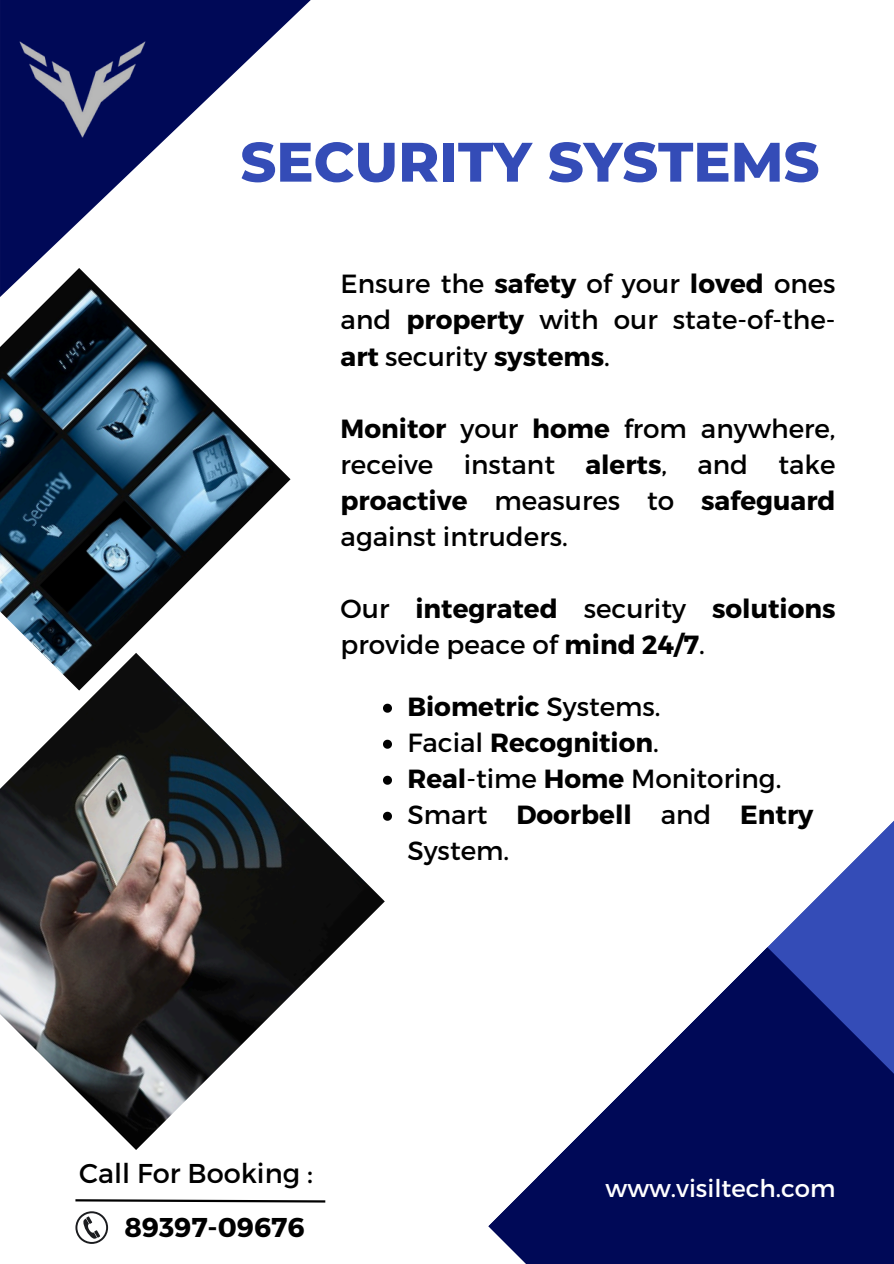
<style>
.page{position:relative;width:894px;height:1264px;background:#fff}
.page>*{position:absolute;margin:0;border:0;box-sizing:border-box;transform-origin:0 0}
.t1{font:800 55.5px "Montserrat";color:#344cb7}
.t2{font:27.15px "Montserrat";color:#000}
.t3{font:700 27.15px "Montserrat";color:#000}
.t4{font:26.25px/36px "Montserrat";color:#000;text-align:justify}
.t5{font:700 26.25px/36px "Montserrat";color:#000}
.t6{font:24.3px "Montserrat";color:#fff}
.s1{font-weight:700}
.s2{font-weight:400}
</style>
<div class="page">
<svg style="left:0;top:0;width:310px;height:268px"></svg>
<svg style="left:768px;top:822px;width:125px;height:125px"></svg>
<svg style="left:488px;top:947px;width:405px;height:316px;fill:#000957"></svg>
<svg style="left:75px;top:1211px;width:33px;height:32px"></svg>
<svg style="left:75px;top:1199px;width:251px;height:4px"></svg>
<img style="left:0;top:690px;width:384px;height:459px">
<img style="left:0;top:268px;width:290px;height:422px">
<img style="left:10px;top:16px;width:146px;height:147px">
<svg style="left:383px;top:703px;width:9px;height:9px"></svg>
<svg style="left:383px;top:739px;width:9px;height:9px"></svg>
<svg style="left:383px;top:775px;width:9px;height:9px"></svg>
<svg style="left:383px;top:811px;width:9px;height:9px"></svg>
<h3 class="t1" style="left:240px;top:128px;width:580px">SECURITY SYSTEMS</h3>
<p class="t4" style="left:340px;top:265px;width:496px">Ensure the <span class="s1">safety</span> of your <span class="s1">loved</span> ones and <span class="s1">property</span> with our state-of-the&shy;<span class="s1">art</span> security <span class="s1">systems</span>.</p>
<p class="t4" style="left:340px;top:409px;width:496px"><span class="s1">Monitor</span> your <span class="s1">home</span> from anywhere, receive instant <span class="s1">alerts</span>, and take <span class="s1">proactive</span> measures to <span class="s1">safeguard </span>against intruders.</p>
<p class="t5" style="left:340px;top:589px;width:496px"><span class="s2">Our</span> integrated <span class="s2">security</span> solutions <span class="s2">provide peace of</span> mind 24/7<span class="s2">.</span></p>
<p class="t5" style="left:407px;top:687px;width:255px">Biometric <span class="s2">Systems.</span></p>
<p class="t5" style="left:407px;top:723px;width:253px"><span class="s2">Facial</span> Recognition<span class="s2">.</span></p>
<p class="t4" style="left:407px;top:759px;width:375px"><span class="s1">Real</span>-time <span class="s1">Home</span> Monitoring.</p>
<h3 class="t4" style="left:407px;top:795px;width:407px">Smart <span class="s1">Doorbell</span> and <span class="s1">Entry<br></span>System.</h3>
<h1 class="t2" style="left:79px;top:1155px;width:235px">Call For Booking :</h1>
<h3 class="t3" style="left:124px;top:1209px;width:182px">89397-09676</h3>
<h3 class="t6" style="left:605px;top:1172px;width:231px">www.visiltech.com</h3>
</div>
